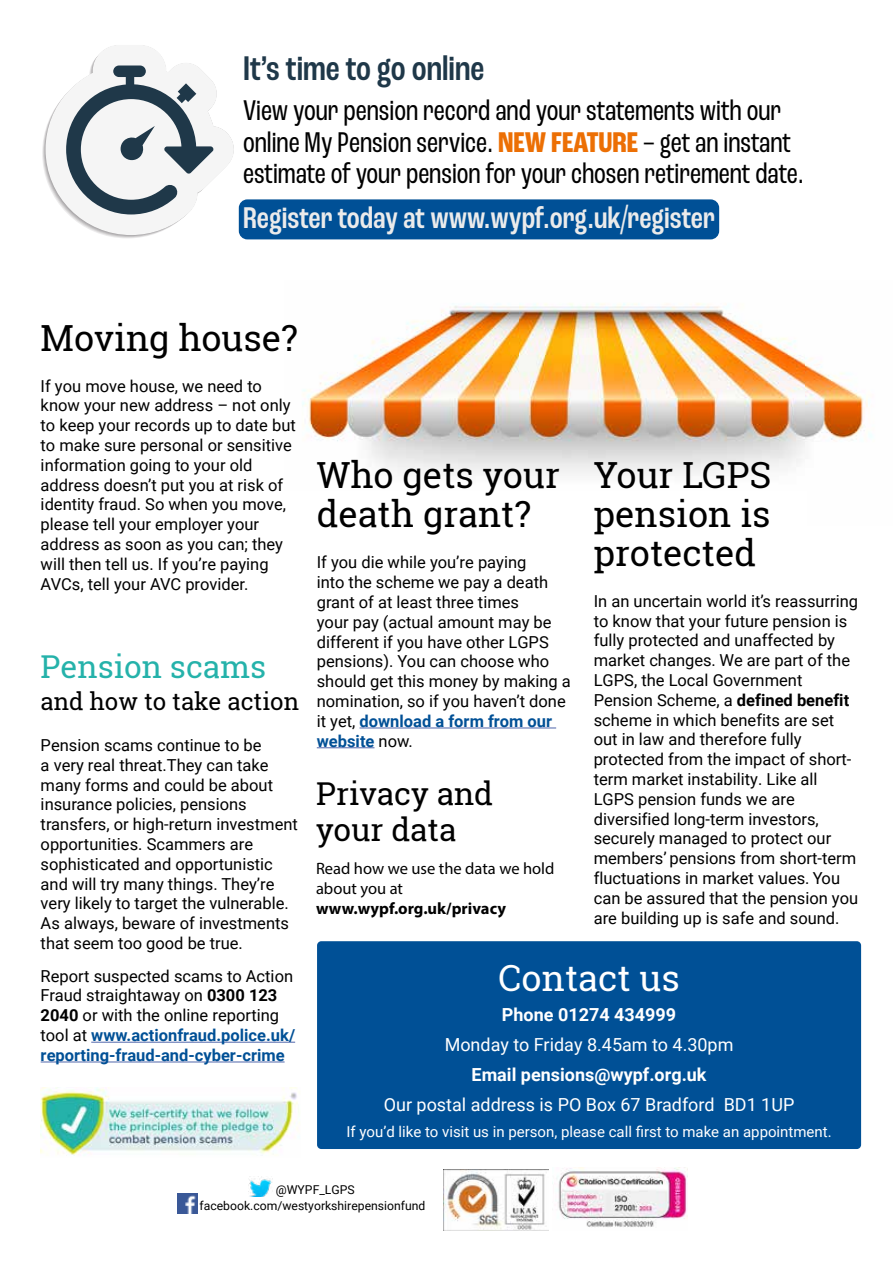
<style>
.page{position:relative;width:893px;height:1263px;background:#fff}
.page>*{position:absolute;margin:0;border:0;box-sizing:border-box;transform-origin:0 0}
.t1{font:36px/39px "Roboto Slab";color:#000}
.t2{font:500 condensed 36px "Roc Grotesk";color:#1f3849}
.t3{font:36px "Roboto Slab";color:#fff}
.t4{font:500 condensed 31.5px "Roc Grotesk";color:#ebebeb}
.t5{font:31.5px/36px "Roboto Slab";color:#000}
.t6{font:31.5px "Roboto Slab";color:#25b2aa}
.t7{font:condensed 30px/31.5px "Roc Grotesk";color:#000}
.t8{font:24px "Roboto Slab";color:#000}
.t9{font:18px "Roboto";color:#fff}
.t10{font:700 18px "Roboto";color:#fff}
.t11{font:16.5px/19.8px "Roboto";color:#000}
.t12{font:16.5px/19.8px "Myriad Pro";color:#000}
.t13{font:15px "Roboto";color:#fff}
.t14{font:12.15px "Roboto";color:#000}
.s1{font-weight:700;color:#ec6f04}
.s2{font-weight:700}
.s3{font-weight:700;color:#005096}
</style>
<div class="page">
<img style="left:302px;top:303px;width:570px;height:171px">
<div style="left:317px;top:941px;width:544px;height:208px;background:#005096;border-radius:4px"></div>
<hr style="left:360px;top:727px;width:196px;height:1px;background:#5066aa">
<hr style="left:317px;top:747px;width:57px;height:1px;background:#5066aa">
<hr style="left:91px;top:1042px;width:204px;height:1px;background:#5066aa">
<hr style="left:41px;top:1061px;width:244px;height:1px;background:#5066aa">
<img style="left:41px;top:1087px;width:259px;height:69px">
<div style="left:239px;top:199px;width:480px;height:40px;background:#005096;border-radius:9px"></div>
<svg style="left:42px;top:45px;width:192px;height:193px"></svg>
<img style="left:248px;top:1178px;width:25px;height:18px">
<img style="left:178px;top:1194px;width:19px;height:19px">
<img style="left:443px;top:1169px;width:105px;height:61px">
<img style="left:557px;top:1167px;width:131px;height:60px">
<p class="t2" style="left:243px;top:47px;width:243px">It’s time to go online</p>
<p class="t7" style="left:243px;top:95px;width:562px">View your pension record and your statements with our online My Pension service. <span class="s1">NEW FEATURE</span> – get an instant estimate of your pension for your chosen retirement date.</p>
<p class="t4" style="left:243px;top:199px;width:473px">Register today at www.wypf.org.uk/register</p>
<p class="t1" style="left:41px;top:318px;width:259px">Moving house?</p>
<p class="t11" style="left:41px;top:375px;width:257px">If you move house, we need to know your new address – not only to keep your records up to date but to make sure personal or sensitive information going to your old address doesn’t put you at risk of identity fraud. So when you move, please tell your employer your address as soon as you can; they will then tell us. If you’re paying<br>AVCs, tell your AVC provider.</p>
<p class="t6" style="left:41px;top:645px;width:227px">Pension scams</p>
<p class="t8" style="left:41px;top:685px;width:260px">and how to take action</p>
<p class="t11" style="left:41px;top:735px;width:259px">Pension scams continue to be<br>a very real threat.They can take many forms and could be about insurance policies, pensions transfers, or high‑return investment opportunities. Scammers are sophisticated and opportunistic and will try many things. They’re very likely to target the vulnerable.<br>As always, beware of investments that seem too good be true.</p>
<p class="t11" style="left:41px;top:965px;width:256px">Report suspected scams to Action Fraud straightaway on <span class="s2">0300 123<br>2040</span> or with the online reporting tool at <span class="s3">www.actionfraud.police.uk/ reporting-fraud-and-cyber-crime</span></p>
<p class="t1" style="left:317px;top:455px;width:245px">Who gets your death grant?</p>
<p class="t11" style="left:317px;top:552px;width:256px">If you die while you’re paying<br>into the scheme we pay a death grant of at least three times<br>your pay (actual amount may be different if you have other LGPS pensions). You can choose who should get this money by making a nomination, so if you haven’t done it yet, <span class="s3">download a form from our website</span> now.</p>
<p class="t5" style="left:316px;top:776px;width:179px">Privacy and your data</p>
<p class="t12" style="left:316px;top:858px;width:240px">Read how we use the data we hold about you at <span class="s2">www.wypf.org.uk/privacy</span></p>
<p class="t1" style="left:593px;top:455px;width:180px;text-align:justify">Your LGPS pension is protected</p>
<p class="t11" style="left:594px;top:590px;width:266px">In an uncertain world it’s reassurring to know that your future pension is fully protected and unaffected by market changes. We are part of the LGPS, the Local Government Pension Scheme, a <span class="s2">defined benefit </span>scheme in which benefits are set out in law and therefore fully protected from the impact of short&shy;term market instability. Like all LGPS pension funds we are diversified long-term investors, securely managed to protect our members’ pensions from short-term fluctuations in market values. You can be assured that the pension you are building up is safe and sound.</p>
<p class="t3" style="left:498px;top:953px;width:183px">Contact us</p>
<p class="t10" style="left:502px;top:1001px;width:176px">Phone 01274 434999</p>
<p class="t9" style="left:445px;top:1032px;width:290px">Monday to Friday 8.45am to 4.30pm</p>
<p class="t10" style="left:472px;top:1062px;width:237px">Email pensions@wypf.org.uk</p>
<p class="t9" style="left:384px;top:1092px;width:412px">Our postal address is PO Box 67 Bradford BD1 1UP</p>
<p class="t13" style="left:346px;top:1121px;width:487px">If you’d like to visit us in person, please call first to make an appointment.</p>
<p class="t14" style="left:276px;top:1181px;width:80px">@WYPF_LGPS</p>
<p class="t14" style="left:200px;top:1197px;width:227px">facebook.com/westyorkshirepensionfund</p>
</div>
